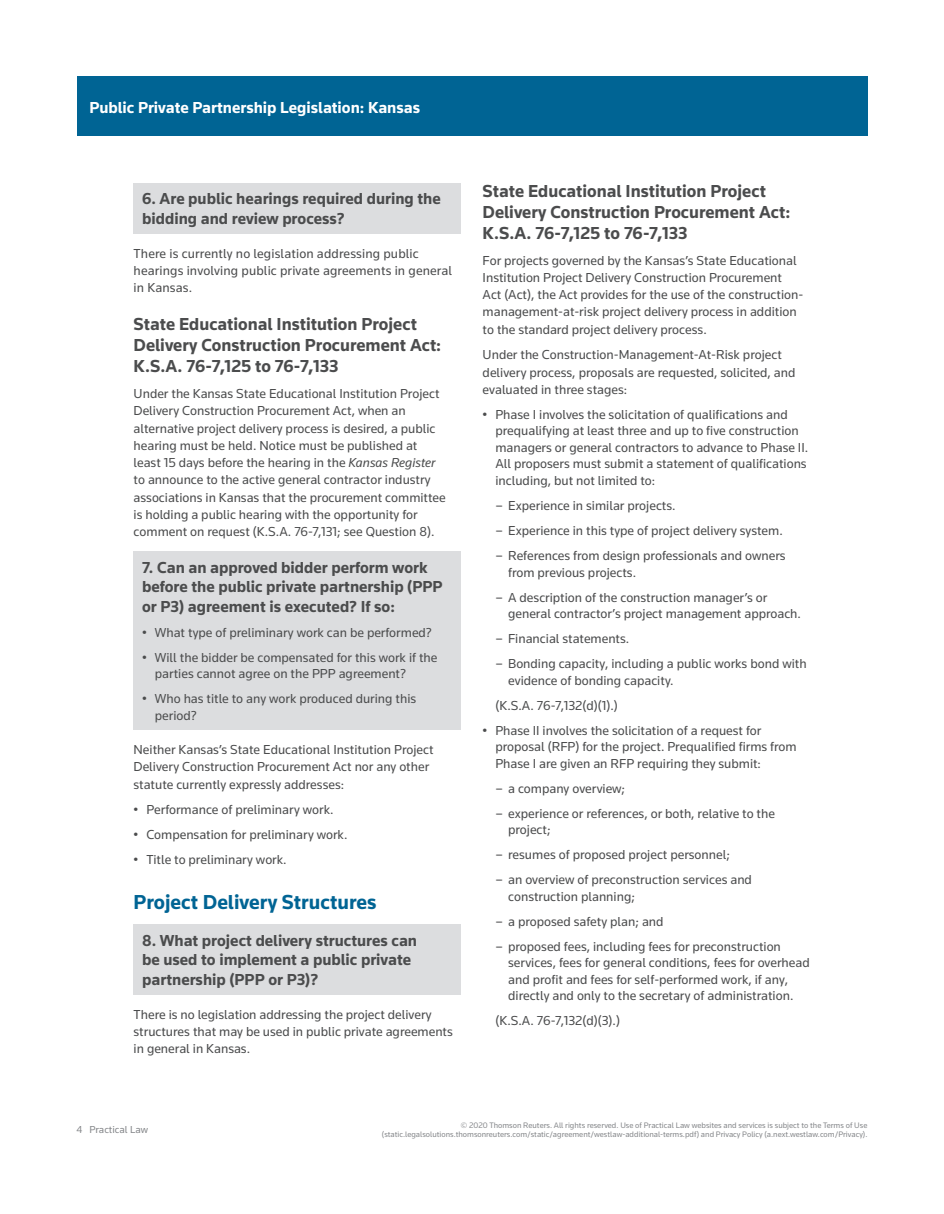
<style>
.page{position:relative;width:944px;height:1214px;background:#fff}
.page>*{position:absolute;margin:0;border:0;box-sizing:border-box;transform-origin:0 0}
.t1{font:700 21px "Knowledge";color:#006494}
.t2{font:700 18px/21px "Knowledge";color:#4b4c4d}
.t3{font:700 16.5px/19.5px "Knowledge";color:#4b4c4d}
.t4{font:700 16.5px "Knowledge";color:#fff}
.t5{font:13.5px/17.2px "Knowledge";color:#4b4c4d}
.t6{font:10.5px "Knowledge";color:#86888b}
.t7{font:8.25px/9.8px "Knowledge";color:#86888b;text-align:right}
.s1{font-style:italic}
</style>
<div class="page">
<div style="left:77px;top:77px;width:790px;height:59px;background:#006494"></div>
<div style="left:134px;top:183px;width:327px;height:51px;background:#dcdddf"></div>
<div style="left:134px;top:924px;width:327px;height:70px;background:#dcdddf"></div>
<div style="left:134px;top:551px;width:327px;height:179px;background:#dcdddf"></div>
<p class="t4" style="left:89px;top:97px;width:332px">Public Private Partnership Legislation: Kansas</p>
<p class="t3" style="left:142px;top:188px;width:300px">6. Are public hearings required during the bidding and review process?</p>
<p class="t5" style="left:134px;top:244px;width:320px">There is currently no legislation addressing public hearings involving public private agreements in general in Kansas.</p>
<h2 class="t2" style="left:134px;top:313px;width:309px">State Educational Institution Project<br>Delivery Construction Procurement Act:<br>K.S.A. 76-7,125 to 76-7,133</h2>
<p class="t5" style="left:134px;top:385px;width:313px">Under the Kansas State Educational Institution Project Delivery Construction Procurement Act, when an alternative project delivery process is desired, a public hearing must be held. Notice must be published at least 15 days before the hearing in the <span class="s1">Kansas Register </span>to announce to the active general contractor industry associations in Kansas that the procurement committee is holding a public hearing with the opportunity for comment on request (K.S.A. 76-7,131; see Question 8).</p>
<p class="t3" style="left:142px;top:557px;width:302px">7. Can an approved bidder perform work before the public private partnership (PPP or P3) agreement is executed? If so:</p>
<p class="t5" style="left:142px;top:623px;width:291px">• What type of preliminary work can be performed?</p>
<p class="t5" style="left:155px;top:648px;width:284px;line-height:16.5px;text-indent:-13px">• Will the bidder be compensated for this work if the parties cannot agree on the PPP agreement?</p>
<p class="t5" style="left:155px;top:690px;width:263px;line-height:16.5px;text-indent:-13px">• Who has title to any work produced during this period?</p>
<p class="t5" style="left:134px;top:741px;width:301px">Neither Kansas’s State Educational Institution Project<br>Delivery Construction Procurement Act nor any other statute currently expressly addresses:</p>
<p class="t5" style="left:134px;top:800px;width:201px">• Performance of preliminary work.</p>
<p class="t5" style="left:134px;top:825px;width:215px">• Compensation for preliminary work.</p>
<p class="t5" style="left:134px;top:850px;width:154px">• Title to preliminary work.</p>
<h1 class="t1" style="left:134px;top:889px;width:244px">Project Delivery Structures</h1>
<p class="t3" style="left:142px;top:930px;width:276px">8. What project delivery structures can be used to implement a public private partnership (PPP or P3)?</p>
<p class="t5" style="left:134px;top:1005px;width:321px">There is no legislation addressing the project delivery structures that may be used in public private agreements in general in Kansas.</p>
<h2 class="t2" style="left:482px;top:180px;width:309px">State Educational Institution Project<br>Delivery Construction Procurement Act:<br>K.S.A. 76-7,125 to 76-7,133</h2>
<p class="t5" style="left:482px;top:251px;width:322px">For projects governed by the Kansas’s State Educational Institution Project Delivery Construction Procurement Act (Act), the Act provides for the use of the construction&shy;management-at-risk project delivery process in addition to the standard project delivery process.</p>
<p class="t5" style="left:482px;top:346px;width:314px">Under the Construction-Management-At-Risk project delivery process, proposals are requested, solicited, and evaluated in three stages:</p>
<p class="t5" style="left:495px;top:406px;width:314px;line-height:16.5px;text-indent:-13px">• Phase I involves the solicitation of qualifications and prequalifying at least three and up to five construction managers or general contractors to advance to Phase II.<br>All proposers must submit a statement of qualifications including, but not limited to:</p>
<p class="t5" style="left:495px;top:496px;width:182px">– Experience in similar projects.</p>
<p class="t5" style="left:495px;top:521px;width:289px">– Experience in this type of project delivery system.</p>
<p class="t5" style="left:508px;top:547px;width:279px;line-height:16.5px;text-indent:-13px">– References from design professionals and owners from previous projects.</p>
<p class="t5" style="left:508px;top:588px;width:294px;line-height:16.5px;text-indent:-13px">– A description of the construction manager’s or general contractor’s project management approach.</p>
<p class="t5" style="left:495px;top:629px;width:135px">– Financial statements.</p>
<p class="t5" style="left:508px;top:655px;width:300px;line-height:16.5px;text-indent:-13px">– Bonding capacity, including a public works bond with evidence of bonding capacity.</p>
<p class="t5" style="left:495px;top:696px;width:124px">(K.S.A. 76-7,132(d)(1).)</p>
<p class="t5" style="left:495px;top:721px;width:303px;line-height:16.5px;text-indent:-13px">• Phase II involves the solicitation of a request for proposal (RFP) for the project. Prequalified firms from<br>Phase I are given an RFP requiring they submit:</p>
<p class="t5" style="left:495px;top:779px;width:131px">– a company overview;</p>
<p class="t5" style="left:508px;top:804px;width:268px;line-height:16.5px;text-indent:-13px">– experience or references, or both, relative to the project;</p>
<p class="t5" style="left:495px;top:845px;width:236px">– resumes of proposed project personnel;</p>
<p class="t5" style="left:508px;top:871px;width:245px;line-height:16.5px;text-indent:-13px">– an overview of preconstruction services and construction planning;</p>
<p class="t5" style="left:495px;top:912px;width:170px">– a proposed safety plan; and</p>
<p class="t5" style="left:508px;top:937px;width:303px;line-height:16.5px;text-indent:-13px">– proposed fees, including fees for preconstruction services, fees for general conditions, fees for overhead and profit and fees for self-performed work, if any, directly and only to the secretary of administration.</p>
<p class="t5" style="left:495px;top:1011px;width:126px">(K.S.A. 76-7,132(d)(3).)</p>
<p class="t6" style="left:77px;top:1123px;width:73px">4 Practical Law</p>
<p class="t7" style="left:382px;top:1119px;width:487px">© 2020 Thomson Reuters. All rights reserved. Use of Practical Law websites and services is subject to the Terms of Use (static.legalsolutions.thomsonreuters.com/static/agreement/westlaw-additional-terms.pdf) and Privacy Policy (a.next.westlaw.com/Privacy).</p>
</div>
